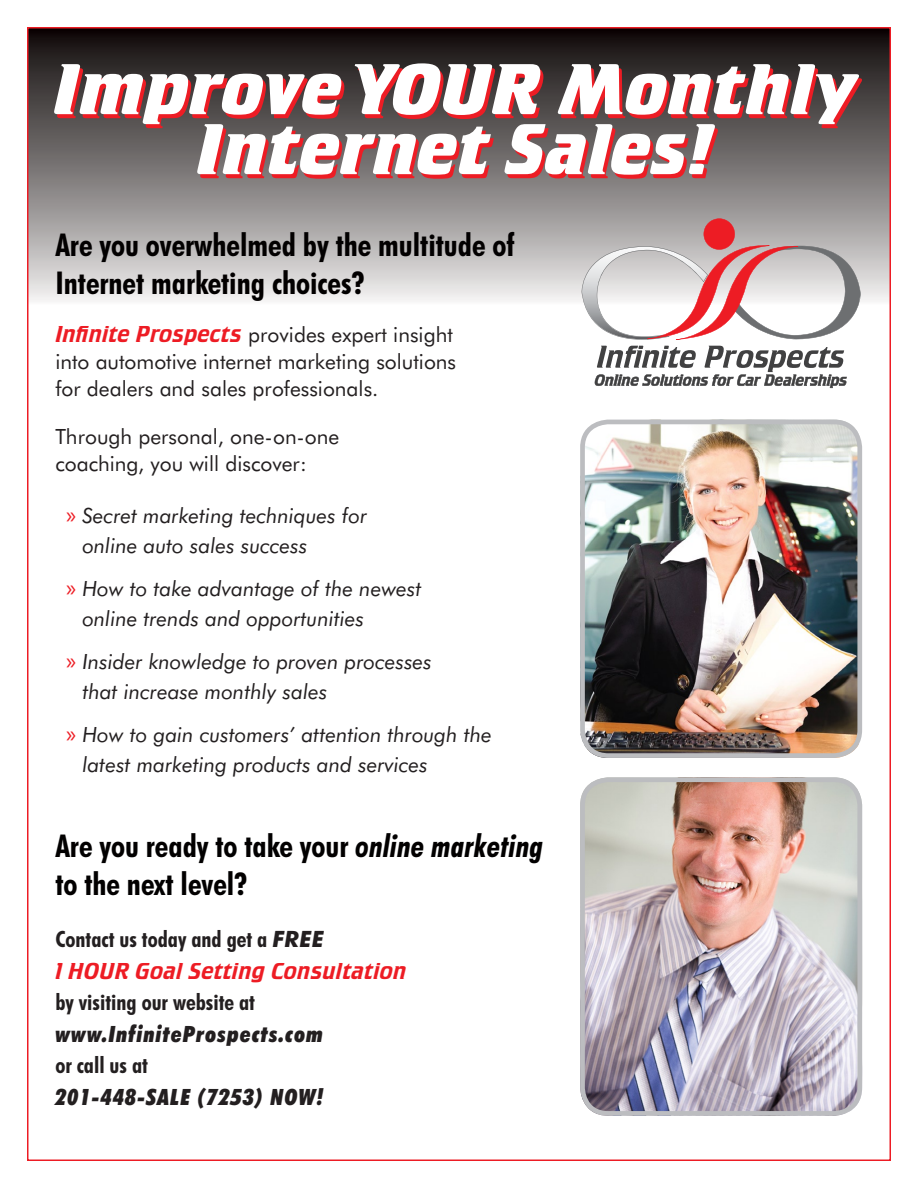
<style>
.page{position:relative;width:918px;height:1188px;background:#fff}
.page>*{position:absolute;margin:0;border:0;box-sizing:border-box;transform-origin:0 0}
.t1{font:75px/60px "Crillee Bold Italic Plain";letter-spacing:.005em;color:#fff;text-align:center}
.t2{font:700 condensed 31.5px/37.5px "Futura BT";color:#020000}
.t3{font:24px "Crillee Italic Plain";letter-spacing:.005em;color:#ed1c24}
.t4{font:700 condensed 22.5px "Futura BT";color:#231f20}
.t5{font:italic 900 condensed 22.5px "Futura BT";letter-spacing:.05em;color:#231f20}
.t6{font:italic 21px/30px "Futura BT";color:#231f20}
.t7{font:21px/27px "Futura BT";color:#231f20}
.s1{font-family:"Crillee Italic Plain";font-size:24px;color:#ed1c24}
.s2{font-family:"Myriad Pro";font-style:normal;font-size:24px;color:#ed1c24}
.s3{font-style:italic}
.s4{font-style:italic;font-stretch:normal}
</style>
<div class="page">
<div style="left:27px;top:27px;width:864px;height:279px;background:linear-gradient(to bottom,#0b0504,#eeecec)"></div>
<img style="left:586px;top:783px;width:276px;height:327px">
<div style="left:580px;top:777px;width:282px;height:339px;border:5px solid #bcbdc0;border-radius:26px"></div>
<img style="left:586px;top:420px;width:273px;height:338px">
<div style="left:580px;top:420px;width:282px;height:338px;border:5px solid #bcbdc0;border-radius:26px"></div>
<svg style="left:582px;top:218px;width:279px;height:122px"></svg>
<svg style="left:595px;top:346px;width:252px;height:42px"></svg>
<h1 class="t1" style="left:53px;top:60px;width:805px">Improve YOUR Monthly<br>Internet Sales!</h1>
<h2 class="t2" style="left:55px;top:226px;width:461px">Are you overwhelmed by the multitude of<br>Internet marketing choices?</h2>
<p class="t7" style="left:55px;top:321px;width:402px"><span class="s1">Infinite Prospects</span> provides expert insight into automotive internet marketing solutions for dealers and sales professionals.</p>
<p class="t7" style="left:55px;top:423px;width:285px">Through personal, one-on-one coaching, you will discover:</p>
<p class="t6" style="left:82px;top:500px;width:286px;text-indent:-16px"><span class="s2">»</span> Secret marketing techniques for online auto sales success</p>
<p class="t6" style="left:82px;top:573px;width:341px;text-indent:-16px"><span class="s2">»</span> How to take advantage of the newest online trends and opportunities</p>
<p class="t6" style="left:82px;top:646px;width:351px;text-indent:-16px"><span class="s2">»</span> Insider knowledge to proven processes that increase monthly sales</p>
<p class="t6" style="left:82px;top:719px;width:411px;text-indent:-16px"><span class="s2">»</span> How to gain customers’ attention through the latest marketing products and services</p>
<h2 class="t2" style="left:55px;top:827px;width:490px">Are you ready to take your <span class="s3">online marketing </span>to the next level?</h2>
<p class="t4" style="left:55px;top:926px;width:270px">Contact us today and get a <span class="s4">FREE</span></p>
<p class="t3" style="left:55px;top:958px;width:353px">1 HOUR Goal Setting Consultation</p>
<p class="t4" style="left:55px;top:989px;width:201px">by visiting our website at</p>
<p class="t5" style="left:55px;top:1020px;width:269px">www.InfiniteProspects.com</p>
<p class="t4" style="left:55px;top:1052px;width:94px">or call us at</p>
<p class="t5" style="left:55px;top:1083px;width:270px">201-448-SALE (7253) NOW!</p>
</div>
